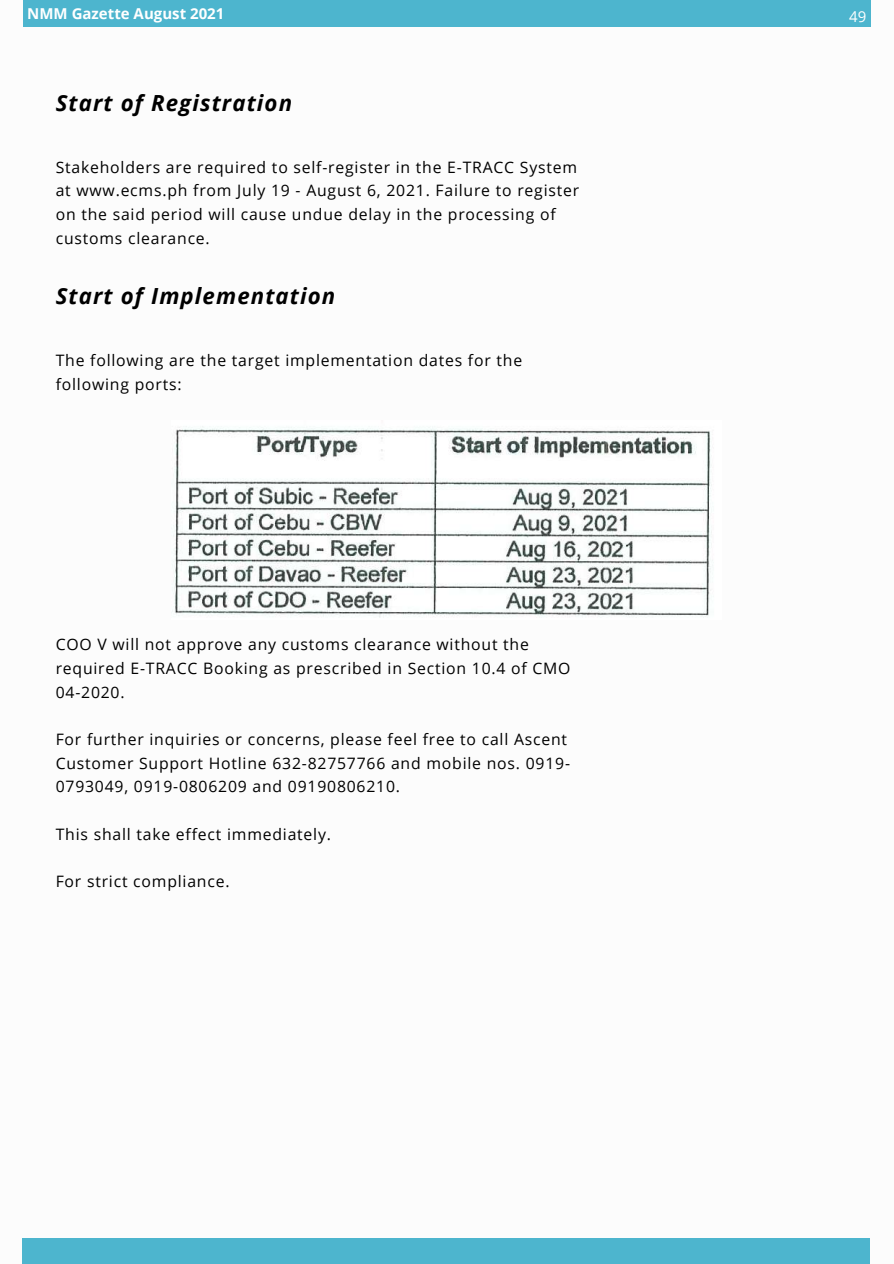
<style>
.page{position:relative;width:894px;height:1264px;background:#fff}
.page>*{position:absolute;margin:0;border:0;box-sizing:border-box;transform-origin:0 0}
.t1{font:italic 700 22.2px "Open Sans";letter-spacing:.05em;color:#000}
.t2{font:15.75px/23.7px "Open Sans";letter-spacing:.05em;color:#000}
.t3{font:700 15px "Open Sans";color:#fff}
.t4{font:15px "Open Sans";color:#fff}
</style>
<div class="page">
<div style="left:23px;top:0;width:847px;height:26px;background:#4db5ce"></div>
<div style="left:23px;top:1238px;width:846px;height:25px;background:#4db5ce"></div>
<img style="left:172px;top:426px;width:541px;height:192px">
<p class="t3" style="left:27px;top:3px;width:198px">NMM Gazette August 2021</p>
<p class="t4" style="left:848px;top:6px;width:19px">49</p>
<h1 class="t1" style="left:56px;top:87px;width:238px">Start of Registration</h1>
<p class="t2" style="left:56px;top:155px;width:525px">Stakeholders are required to self-register in the E-TRACC System at www.ecms.ph from July 19 - August 6, 2021. Failure to register on the said period will cause undue delay in the processing of customs clearance.</p>
<h1 class="t1" style="left:56px;top:280px;width:281px">Start of Implementation</h1>
<p class="t2" style="left:56px;top:348px;width:468px">The following are the target implementation dates for the following ports:</p>
<p class="t2" style="left:56px;top:632px;width:516px">COO V will not approve any customs clearance without the required E-TRACC Booking as prescribed in Section 10.4 of CMO<br>04-2020.</p>
<p class="t2" style="left:56px;top:727px;width:515px">For further inquiries or concerns, please feel free to call Ascent<br>Customer Support Hotline 632-82757766 and mobile nos. 0919-<br>0793049, 0919-0806209 and 09190806210.</p>
<p class="t2" style="left:56px;top:821px;width:277px">This shall take effect immediately.</p>
<p class="t2" style="left:56px;top:868px;width:175px">For strict compliance.</p>
</div>
